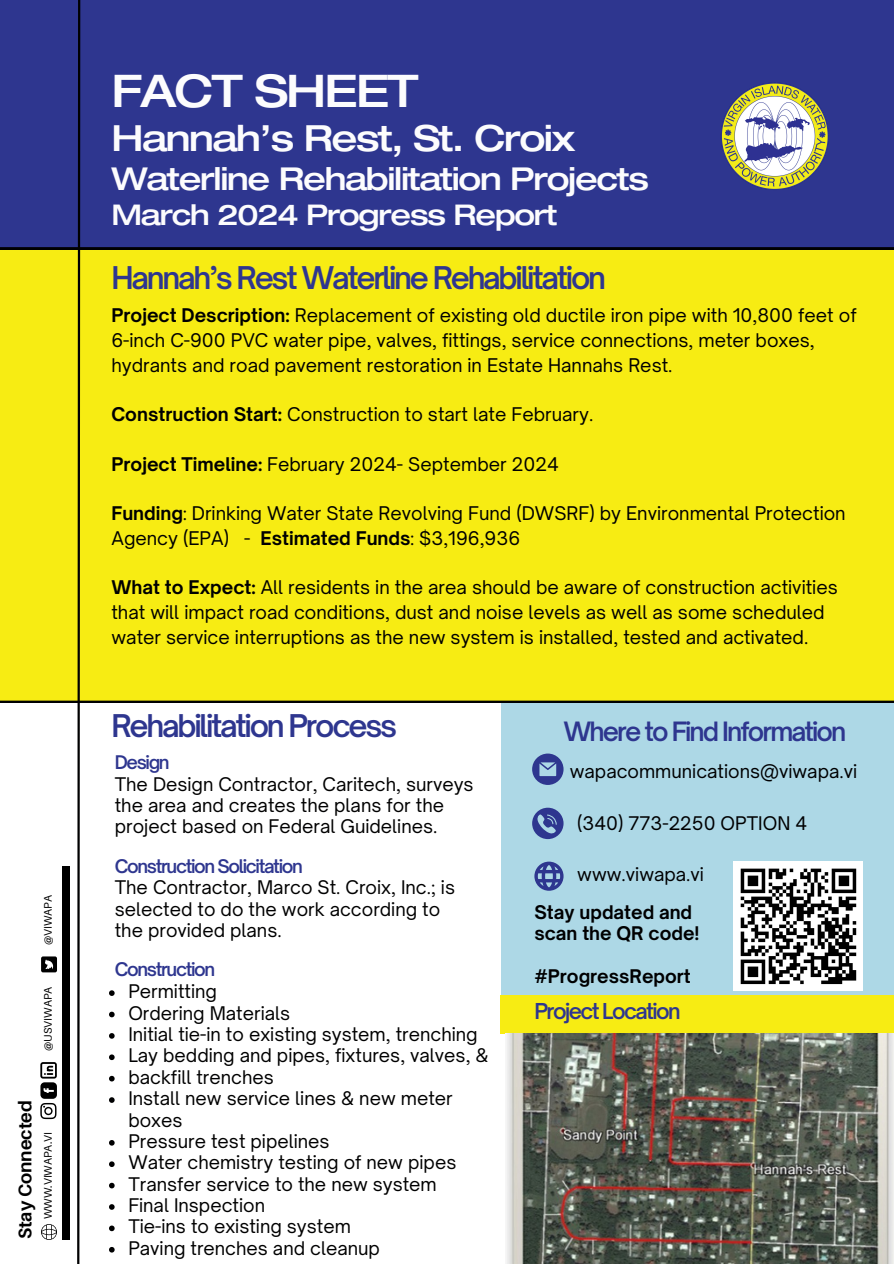
<style>
.page{position:relative;width:894px;height:1264px;background:#fff}
.page>*{position:absolute;margin:0;border:0;box-sizing:border-box;transform-origin:0 0}
.t1{font:500 expanded 45px "Helvetica Neue";letter-spacing:-.04em;color:#fcfcfd}
.t2{font:500 expanded 36px "Helvetica Neue";letter-spacing:-.04em;color:#fcfcfd}
.t3{font:500 expanded 31.5px "Helvetica Neue";letter-spacing:-.04em;color:#fcfcfd}
.t4{font:600 30px "Open Sauce One";letter-spacing:-.075em;color:#2e368f}
.t5{font:500 expanded 28.5px "Helvetica Neue";letter-spacing:-.04em;color:#fcfcfd}
.t6{font:600 25.5px "Open Sauce One";letter-spacing:-.075em;color:#2e368f}
.t7{font:600 21px "Open Sauce One";letter-spacing:-.075em;color:#2e368f}
.t8{font:700 18.3px "Aileron";color:#000}
.t9{font:18px/24.8px "Open Sauce One";color:#000001}
.t10{font:700 18px/21.3px "Open Sauce One";color:#000001}
.t11{font:600 18px "Open Sauce One";letter-spacing:-.075em;color:#2e368f}
.t12{font:10.95px "Aileron";color:#000}
.s1{font-weight:700}
</style>
<div class="page">
<div style="left:0;top:249px;width:893px;height:454px;background:#f7ec13"></div>
<div style="left:0;top:0;width:893px;height:249px;background:#2e368f"></div>
<svg style="left:76px;top:0;width:5px;height:1263px"></svg>
<div style="left:500px;top:703px;width:393px;height:304px;background:#add8e6"></div>
<svg style="left:532px;top:807px;width:31px;height:32px"></svg>
<svg style="left:532px;top:753px;width:31px;height:32px"></svg>
<img style="left:654px;top:9px;width:239px;height:244px">
<svg style="left:534px;top:861px;width:29px;height:29px"></svg>
<div style="left:500px;top:995px;width:393px;height:38px;background:#f7ec13"></div>
<img style="left:506px;top:1033px;width:387px;height:230px">
<div style="left:733px;top:861px;width:129px;height:130px;background:#fff"></div>
<svg style="left:740px;top:868px;width:117px;height:117px"></svg>
<svg style="left:109px;top:990px;width:6px;height:5px"></svg>
<svg style="left:109px;top:1011px;width:6px;height:6px"></svg>
<svg style="left:109px;top:1033px;width:6px;height:5px"></svg>
<svg style="left:109px;top:1054px;width:6px;height:6px"></svg>
<svg style="left:109px;top:1075px;width:6px;height:6px"></svg>
<svg style="left:109px;top:1097px;width:6px;height:5px"></svg>
<svg style="left:109px;top:1140px;width:6px;height:5px"></svg>
<svg style="left:109px;top:1161px;width:6px;height:5px"></svg>
<svg style="left:109px;top:1182px;width:6px;height:6px"></svg>
<svg style="left:109px;top:1204px;width:6px;height:5px"></svg>
<svg style="left:109px;top:1225px;width:6px;height:6px"></svg>
<svg style="left:109px;top:1247px;width:6px;height:5px"></svg>
<svg style="left:41px;top:1224px;width:16px;height:15px"></svg>
<div style="left:63px;top:866px;width:6px;height:373px;background:#000"></div>
<svg style="left:40px;top:1062px;width:17px;height:57px"></svg>
<svg style="left:41px;top:956px;width:16px;height:16px"></svg>
<h2 class="t1" style="left:111px;top:63px;width:308px">FACT SHEET</h2>
<h2 class="t2" style="left:111px;top:116px;width:465px">Hannah’s Rest, St. Croix</h2>
<h2 class="t3" style="left:111px;top:159px;width:538px">Waterline Rehabilitation Projects</h2>
<h2 class="t5" style="left:111px;top:197px;width:447px">March 2024 Progress Report</h2>
<p class="t4" style="left:111px;top:259px;width:496px">Hannah’s Rest Waterline Rehabilitation</p>
<h1 class="t9" style="left:111px;top:303px;width:746px"><span class="s1">Project Description:</span> Replacement of existing old ductile iron pipe with 10,800 feet of<br>6-inch C-900 PVC water pipe, valves, fittings, service connections, meter boxes, hydrants and road pavement restoration in Estate Hannahs Rest.</h1>
<h6 class="t9" style="left:111px;top:402px;width:483px"><span class="s1">Construction Start:</span> Construction to start late February.</h6>
<h6 class="t9" style="left:111px;top:451px;width:449px"><span class="s1">Project Timeline:</span> February 2024- September 2024</h6>
<h6 class="t9" style="left:111px;top:501px;width:735px"><span class="s1">Funding</span>: Drinking Water State Revolving Fund (DWSRF) by Environmental Protection<br>Agency (EPA) - <span class="s1">Estimated Funds</span>: $3,196,936</h6>
<h6 class="t9" style="left:111px;top:575px;width:727px"><span class="s1">What to Expect:</span> All residents in the area should be aware of construction activities that will impact road conditions, dust and noise levels as well as some scheduled water service interruptions as the new system is installed, tested and activated.</h6>
<h6 class="t8" style="left:14px;top:1239px;width:140px;rotate:-90deg">Stay Connected</h6>
<h6 class="t4" style="left:111px;top:707px;width:287px">Rehabilitation Process</h6>
<p class="t11" style="left:115px;top:750px;width:56px">Design</p>
<h4 class="t9" style="left:115px;top:773px;width:360px;line-height:21.3px">The Design Contractor, Caritech, surveys the area and creates the plans for the project based on Federal Guidelines.</h4>
<p class="t11" style="left:115px;top:854px;width:189px">Construction Solicitation</p>
<p class="t9" style="left:115px;top:876px;width:342px;line-height:21.3px">The Contractor, Marco St. Croix, Inc.; is selected to do the work according to the provided plans.</p>
<h6 class="t11" style="left:115px;top:957px;width:102px">Construction</h6>
<h5 class="t9" style="left:128px;top:978px;width:90px">Permitting</h5>
<h5 class="t9" style="left:128px;top:1000px;width:163px">Ordering Materials</h5>
<h1 class="t9" style="left:128px;top:1021px;width:351px">Initial tie-in to existing system, trenching</h1>
<p class="t9" style="left:128px;top:1043px;width:362px">Lay bedding and pipes, fixtures, valves, &amp;</p>
<h6 class="t9" style="left:128px;top:1064px;width:147px">backfill trenches</h6>
<p class="t9" style="left:128px;top:1087px;width:326px;line-height:21.3px">Install new service lines &amp; new meter boxes</p>
<h5 class="t9" style="left:128px;top:1128px;width:203px">Pressure test pipelines</h5>
<p class="t9" style="left:128px;top:1149px;width:329px">Water chemistry testing of new pipes</p>
<p class="t9" style="left:128px;top:1171px;width:310px">Transfer service to the new system</p>
<p class="t9" style="left:128px;top:1192px;width:138px">Final Inspection</p>
<p class="t9" style="left:128px;top:1214px;width:224px">Tie-ins to existing system</p>
<p class="t9" style="left:128px;top:1235px;width:253px">Paving trenches and cleanup</p>
<p class="t6" style="left:563px;top:715px;width:284px">Where to Find Information</p>
<p class="t9" style="left:569px;top:758px;width:289px">wapacommunications@viwapa.vi</p>
<p class="t9" style="left:577px;top:811px;width:231px">(340) 773-2250 OPTION 4</p>
<p class="t9" style="left:577px;top:862px;width:128px">www.viwapa.vi</p>
<p class="t12" style="left:41px;top:945px;width:52px;rotate:-90deg">@VIWAPA</p>
<p class="t10" style="left:534px;top:901px;width:167px">Stay updated and scan the QR code!</p>
<p class="t10" style="left:534px;top:965px;width:158px">#ProgressReport</p>
<p class="t12" style="left:41px;top:1050px;width:66px;rotate:-90deg">@USVIWAPA</p>
<p class="t7" style="left:534px;top:997px;width:148px">Project Location</p>
<p class="t12" style="left:41px;top:1219px;width:88px;rotate:-90deg">WWW.VIWAPA.VI</p>
</div>
